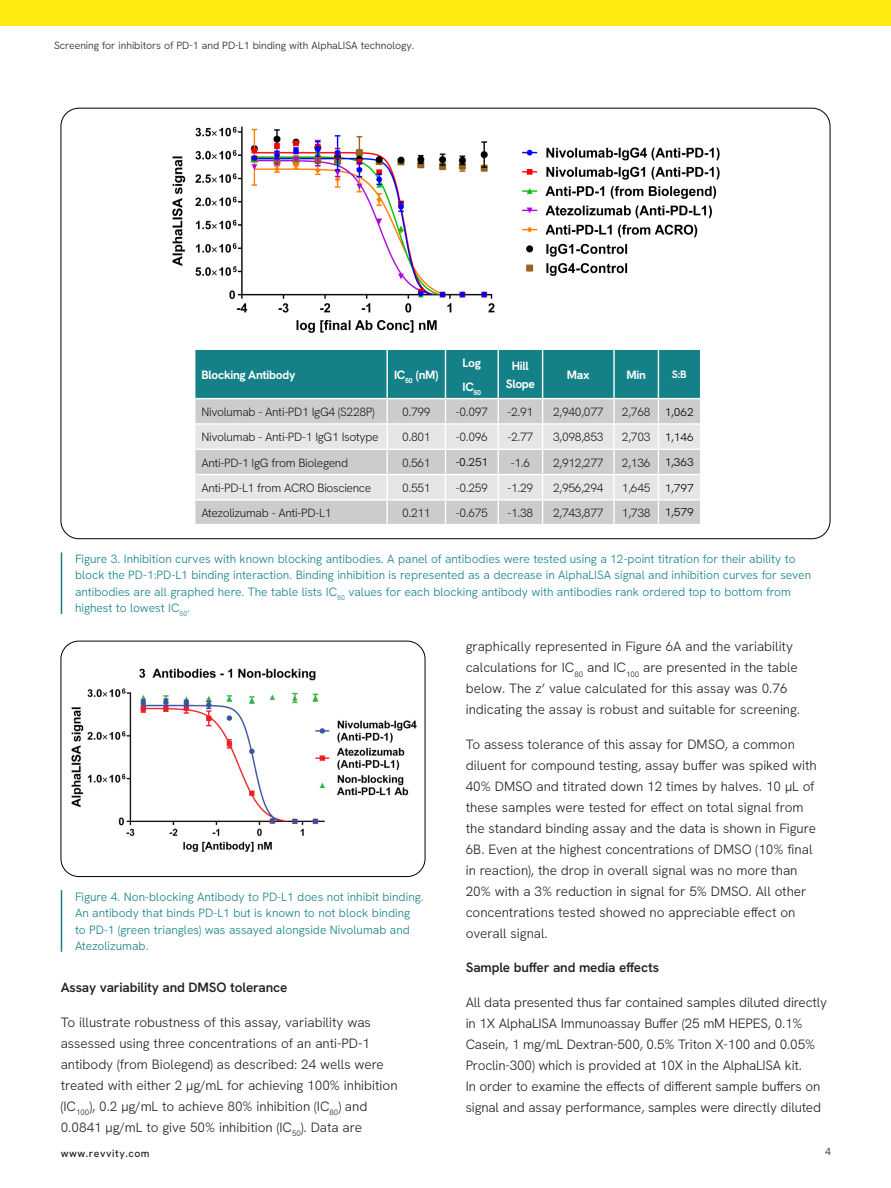
<style>
.page{position:relative;width:891px;height:1188px;background:#fff}
.page>*{position:absolute;margin:0;border:0;box-sizing:border-box;transform-origin:0 0}
.Body_Copy{font:300 13.5px/21px "Hanken Grotesk";letter-spacing:-.005em;color:#231f20}
.Paragraph_Title{font:13.5px "Hanken Grotesk";letter-spacing:-.01em;color:#231f20}
.Captions{font:300 12px/16.5px "Hanken Grotesk";color:#148087}
.t1{font:300 12px "Hanken Grotesk";letter-spacing:-.025em;color:#231f20}
.t2{font:12px/24.6px "Hanken Grotesk";letter-spacing:-.025em;color:#fff}
.t3{font:300 11.4px "Hanken Grotesk";color:#000;scale:1.05 1}
.t4{font:10.65px "Hanken Grotesk";color:#fff}
.t5{font:300 10.5px "Hanken Grotesk";color:#231f20}
.t6{font:10.5px "Hanken Grotesk";letter-spacing:.05em;color:#231f20}
.s1{font-size:11.4px;color:#000}
</style>
<div class="page">
<div style="left:0;top:0;width:891px;height:26px;background:#ffeb0f"></div>
<svg style="left:195px;top:350px;width:505px;height:174px;background:#a4c1c3"></svg>
<img style="left:172px;top:126px;width:548px;height:207px">
<hr style="left:61px;top:552px;width:1px;height:62px;background:#148087">
<img style="left:71px;top:668px;width:346px;height:184px">
<div style="left:61px;top:641px;width:364px;height:236px;border:1px solid #000;border-radius:18px"></div>
<hr style="left:61px;top:890px;width:1px;height:62px;background:#148087">
<p class="t5" style="left:54px;top:39px;width:362px">Screening for inhibitors of PD-1 and PD-L1 binding with AlphaLISA technology.</p>
<p class="t2" style="left:201px;top:362px;width:96px">Blocking Antibody</p>
<p class="t2" style="left:394px;top:362px;width:46px">IC<sub>50</sub> (nM)</p>
<p class="t2" style="left:463px;top:350px;width:20px">Log<br>IC<sub>50</sub></p>
<p class="t2" style="left:506px;top:356px;width:31px;line-height:18.8px;text-align:center">Hill<br>Slope</p>
<p class="t2" style="left:567px;top:362px;width:24px">Max</p>
<p class="t2" style="left:627px;top:362px;width:21px">Min</p>
<p class="t4" style="left:672px;top:368px;width:16px">S:B</p>
<p class="t1" style="left:201px;top:404px;width:175px">Nivolumab - Anti-PD1 IgG4 (S228P)</p>
<p class="t1" style="left:402px;top:404px;width:30px">0.799</p>
<p class="t1" style="left:456px;top:404px;width:34px">-0.097</p>
<p class="t1" style="left:508px;top:404px;width:27px">-2.91</p>
<p class="t1" style="left:553px;top:404px;width:52px">2,940,077</p>
<p class="t1" style="left:622px;top:404px;width:73px">2,768 <span class="s1">1,062</span></p>
<p class="t1" style="left:201px;top:429px;width:179px">Nivolumab - Anti-PD-1 IgG1 Isotype</p>
<p class="t1" style="left:402px;top:429px;width:30px">0.801</p>
<p class="t1" style="left:456px;top:429px;width:34px">-0.096</p>
<p class="t1" style="left:508px;top:429px;width:27px">-2.77</p>
<p class="t1" style="left:553px;top:429px;width:52px">3,098,853</p>
<p class="t1" style="left:622px;top:429px;width:73px">2,703 <span class="s1">1,146</span></p>
<p class="t1" style="left:201px;top:455px;width:148px">Anti-PD-1 IgG from Biolegend</p>
<p class="t1" style="left:402px;top:455px;width:30px">0.561</p>
<p class="t3" style="left:455px;top:455px;width:33px">-0.251</p>
<p class="t1" style="left:511px;top:455px;width:21px">-1.6</p>
<p class="t1" style="left:553px;top:455px;width:52px">2,912,277</p>
<p class="t1" style="left:622px;top:455px;width:73px">2,136 <span class="s1">1,363</span></p>
<p class="t1" style="left:201px;top:480px;width:171px">Anti-PD-L1 from ACRO Bioscience</p>
<p class="t1" style="left:402px;top:480px;width:30px">0.551</p>
<p class="t1" style="left:456px;top:480px;width:34px">-0.259</p>
<p class="t1" style="left:508px;top:480px;width:27px">-1.29</p>
<p class="t1" style="left:553px;top:480px;width:52px">2,956,294</p>
<p class="t1" style="left:622px;top:480px;width:73px">1,645 <span class="s1">1,797</span></p>
<p class="t1" style="left:201px;top:505px;width:131px">Atezolizumab - Anti-PD-L1</p>
<p class="t1" style="left:402px;top:505px;width:30px">0.211</p>
<p class="t1" style="left:456px;top:505px;width:34px">-0.675</p>
<p class="t1" style="left:508px;top:505px;width:27px">-1.38</p>
<p class="t1" style="left:553px;top:505px;width:52px">2,743,877</p>
<p class="t1" style="left:622px;top:505px;width:73px">1,738 <span class="s1">1,579</span></p>
<p class="Captions" style="left:75px;top:550px;width:738px">Figure 3. Inhibition curves with known blocking antibodies. A panel of antibodies were tested using a 12-point titration for their ability to block the PD-1:PD-L1 binding interaction. Binding inhibition is represented as a decrease in AlphaLISA signal and inhibition curves for seven antibodies are all graphed here. The table lists IC<sub>50</sub> values for each blocking antibody with antibodies rank ordered top to bottom from highest to lowest IC<sub>50</sub>.</p>
<p class="Captions" style="left:75px;top:888px;width:350px">Figure 4. Non-blocking Antibody to PD-L1 does not inhibit binding.<br>An antibody that binds PD-L1 but is known to not block binding to PD-1 (green triangles) was assayed alongside Nivolumab and Atezolizumab.</p>
<p class="Paragraph_Title" style="left:61px;top:979px;width:228px">Assay variability and DMSO tolerance</p>
<p class="Body_Copy" style="left:61px;top:1011px;width:338px">To illustrate robustness of this assay, variability was assessed using three concentrations of an anti-PD-1 antibody (from Biolegend) as described: 24 wells were treated with either 2 μg/mL for achieving 100% inhibition (IC<sub>100</sub>), 0.2 μg/mL to achieve 80% inhibition (IC<sub>80</sub>) and 0.0841 μg/mL to give 50% inhibition (IC<sub>50</sub>). Data are</p>
<p class="Body_Copy" style="left:466px;top:636px;width:336px">graphically represented in Figure 6A and the variability calculations for IC<sub>80</sub> and IC<sub>100</sub> are presented in the table below. The z’ value calculated for this assay was 0.76 indicating the assay is robust and suitable for screening.</p>
<p class="Body_Copy" style="left:466px;top:733px;width:353px">To assess tolerance of this assay for DMSO, a common diluent for compound testing, assay buffer was spiked with 40% DMSO and titrated down 12 times by halves. 10 μL of these samples were tested for effect on total signal from the standard binding assay and the data is shown in Figure 6B. Even at the highest concentrations of DMSO (10% final in reaction), the drop in overall signal was no more than 20% with a 3% reduction in signal for 5% DMSO. All other concentrations tested showed no appreciable effect on overall signal.</p>
<p class="Paragraph_Title" style="left:466px;top:959px;width:195px">Sample buffer and media effects</p>
<p class="Body_Copy" style="left:466px;top:991px;width:363px">All data presented thus far contained samples diluted directly in 1X AlphaLISA Immunoassay Buffer (25 mM HEPES, 0.1% Casein, 1 mg/mL Dextran-500, 0.5% Triton X-100 and 0.05% Proclin-300) which is provided at 10X in the AlphaLISA kit.<br>In order to examine the effects of different sample buffers on signal and assay performance, samples were directly diluted</p>
<p class="t6" style="left:61px;top:1147px;width:90px">www.revvity.com</p>
<p class="t5" style="left:825px;top:1145px;width:7px">4</p>
</div>
